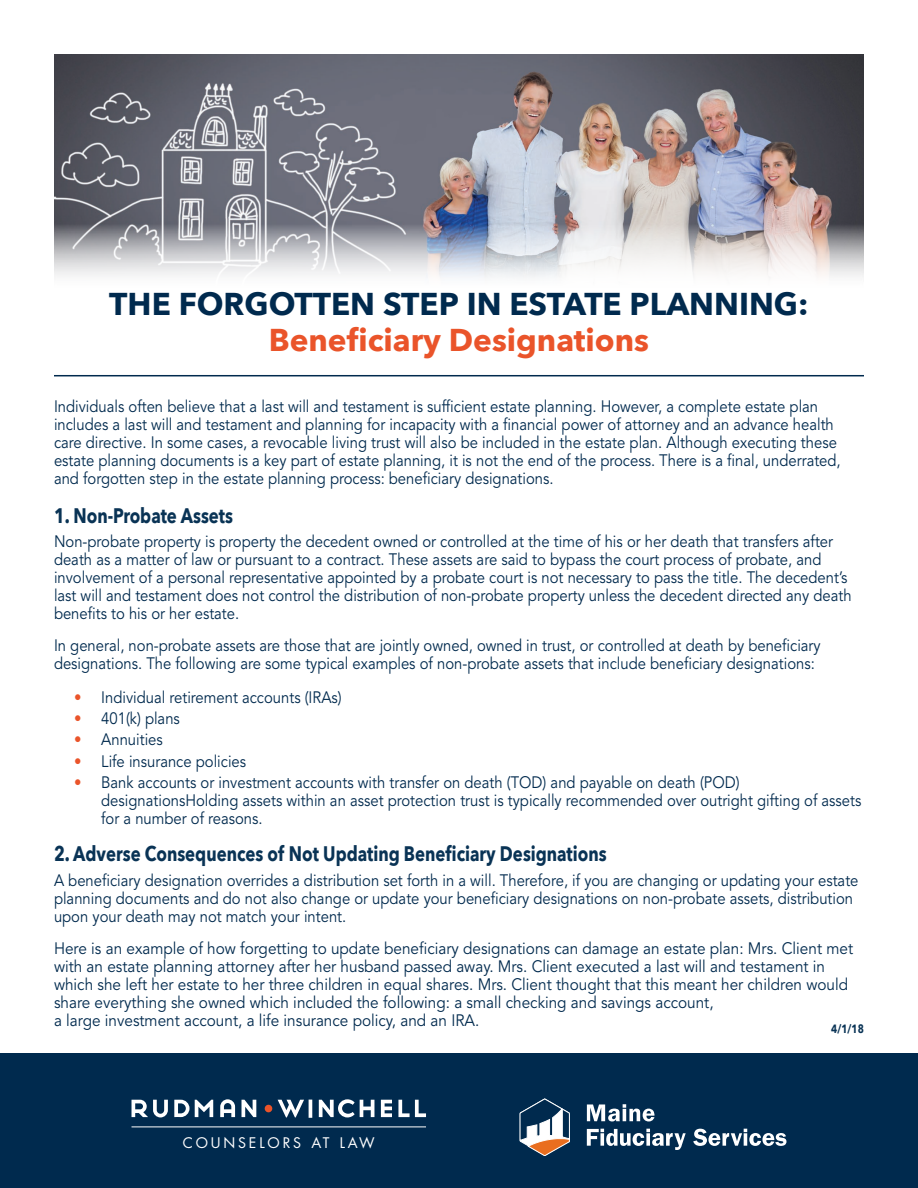
<style>
.page{position:relative;width:918px;height:1188px;background:#fff}
.page>*{position:absolute;margin:0;border:0;box-sizing:border-box;transform-origin:0 0}
.t1{font:700 31.5px "Avenir Next";color:#002a4e}
.t2{font:700 31.5px "Avenir Next";color:#ea542a}
.Speaker_name{font:700 21px "Avenir Next";color:#093355;scale:.8 1}
.bullet{font:16.5px/18px "Avenir LT Std";color:#002a4e;scale:.9 1}
.bullet-2{font:16.5px/18px "Avenir LT Std";color:#002a4e;scale:.93 1}
.t3{font:14.25px "Futura";letter-spacing:.2em;color:#fff}
.Speaker_name-2{font:700 12px "Avenir Next";color:#093355;scale:.8 1}
.s1{color:#ea542a}
</style>
<div class="page">
<img style="left:54px;top:54px;width:810px;height:224px">
<hr style="left:54px;top:375px;width:810px;height:1px;background:#002a4e">
<div style="left:0;top:1053px;width:918px;height:135px;background:#002a4e"></div>
<svg style="left:132px;top:1099px;width:294px;height:19px"></svg>
<div style="left:265px;top:1105px;width:7px;height:7px;background:#ea542a;border-radius:50%"></div>
<hr style="left:132px;top:1127px;width:294px;height:1px;background:#fff">
<svg style="left:587px;top:1104px;width:68px;height:17px"></svg>
<svg style="left:587px;top:1129px;width:99px;height:21px"></svg>
<svg style="left:693px;top:1129px;width:93px;height:17px"></svg>
<svg style="left:520px;top:1099px;width:50px;height:57px"></svg>
<p class="t1" style="left:109px;top:276px;width:701px">THE FORGOTTEN STEP IN ESTATE PLANNING:</p>
<p class="t2" style="left:269px;top:312px;width:382px">Beneficiary Designations</p>
<p class="bullet" style="left:54px;top:398px;width:876px">Individuals often believe that a last will and testament is sufficient estate planning. However, a complete estate plan includes a last will and testament and planning for incapacity with a financial power of attorney and an advance health care directive. In some cases, a revocable living trust will also be included in the estate plan. Although executing these estate planning documents is a key part of estate planning, it is not the end of the process. There is a final, underrated, and forgotten step in the estate planning process: beneficiary designations.</p>
<p class="Speaker_name" style="left:54px;top:497px;width:225px">1. Non-Probate Assets</p>
<p class="bullet" style="left:54px;top:533px;width:888px">Non-probate property is property the decedent owned or controlled at the time of his or her death that transfers after death as a matter of law or pursuant to a contract. These assets are said to bypass the court process of probate, and involvement of a personal representative appointed by a probate court is not necessary to pass the title. The decedent’s last will and testament does not control the distribution of non-probate property unless the decedent directed any death benefits to his or her estate.</p>
<p class="bullet" style="left:54px;top:637px;width:853px">In general, non-probate assets are those that are jointly owned, owned in trust, or controlled at death by beneficiary designations. The following are some typical examples of non-probate assets that include beneficiary designations:</p>
<p class="bullet" style="left:74px;top:689px;width:299px"><span class="s1">•</span> Individual retirement accounts (IRAs)</p>
<p class="bullet" style="left:74px;top:710px;width:119px"><span class="s1">•</span> 401(k) plans</p>
<p class="bullet" style="left:74px;top:731px;width:100px"><span class="s1">•</span> Annuities</p>
<p class="bullet" style="left:74px;top:752px;width:193px"><span class="s1">•</span> Life insurance policies</p>
<p class="bullet" style="left:101px;top:774px;width:846px;text-indent:-27px"><span class="s1">•</span> Bank accounts or investment accounts with transfer on death (TOD) and payable on death (POD) designationsHolding assets within an asset protection trust is typically recommended over outright gifting of assets for a number of reasons.</p>
<p class="Speaker_name" style="left:54px;top:836px;width:692px">2. Adverse Consequences of Not Updating Beneficiary Designations</p>
<p class="bullet" style="left:54px;top:872px;width:895px">A beneficiary designation overrides a distribution set forth in a will. Therefore, if you are changing or updating your estate planning documents and do not also change or update your beneficiary designations on non-probate assets, distribution upon your death may not match your intent.</p>
<p class="bullet-2" style="left:54px;top:939px;width:861px">Here is an example of how forgetting to update beneficiary designations can damage an estate plan: Mrs. Client met with an estate planning attorney after her husband passed away. Mrs. Client executed a last will and testament in which she left her estate to her three children in equal shares. Mrs. Client thought that this meant her children would share everything she owned which included the following: a small checking and savings account,<br>a large investment account, a life insurance policy, and an IRA.</p>
<p class="Speaker_name-2" style="left:831px;top:1018px;width:42px">4/1/18</p>
<p class="t3" style="left:183px;top:1133px;width:194px">COUNSELORS AT LAW</p>
</div>
